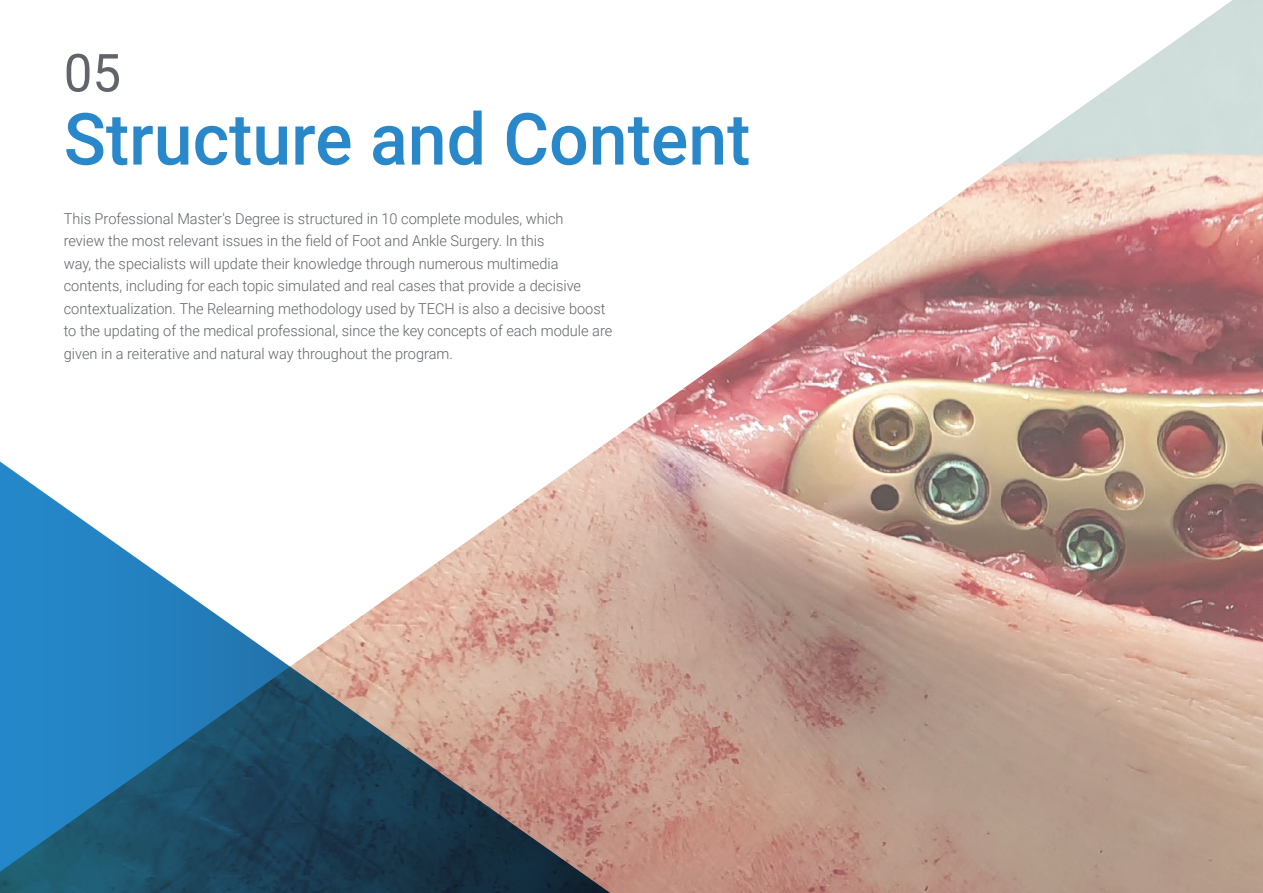
<style>
.page{position:relative;width:1263px;height:893px;background:#fff}
.page>*{position:absolute;margin:0;border:0;box-sizing:border-box;transform-origin:0 0}
.t1{font:500 72px "Roboto";color:#2988c9}
.t2{font:52.5px "Roboto";color:#61646a}
.t3{font:300 15px/22.5px "Roboto";color:#61646a}
</style>
<div class="page">
<img style="left:602px;top:0;width:661px;height:893px">
<svg style="left:0;top:446px;width:640px;height:447px"></svg>
<h2 class="t2" style="left:64px;top:36px;width:59px">05</h2>
<h1 class="t1" style="left:64px;top:89px;width:688px">Structure and Content</h1>
<p class="t3" style="left:64px;top:207px;width:550px">This Professional Master's Degree is structured in 10 complete modules, which<br>review the most relevant issues in the field of Foot and Ankle Surgery. In this<br>way, the specialists will update their knowledge through numerous multimedia contents, including for each topic simulated and real cases that provide a decisive contextualization. The Relearning methodology used by TECH is also a decisive boost to the updating of the medical professional, since the key concepts of each module are given in a reiterative and natural way throughout the program.</p>
</div>
